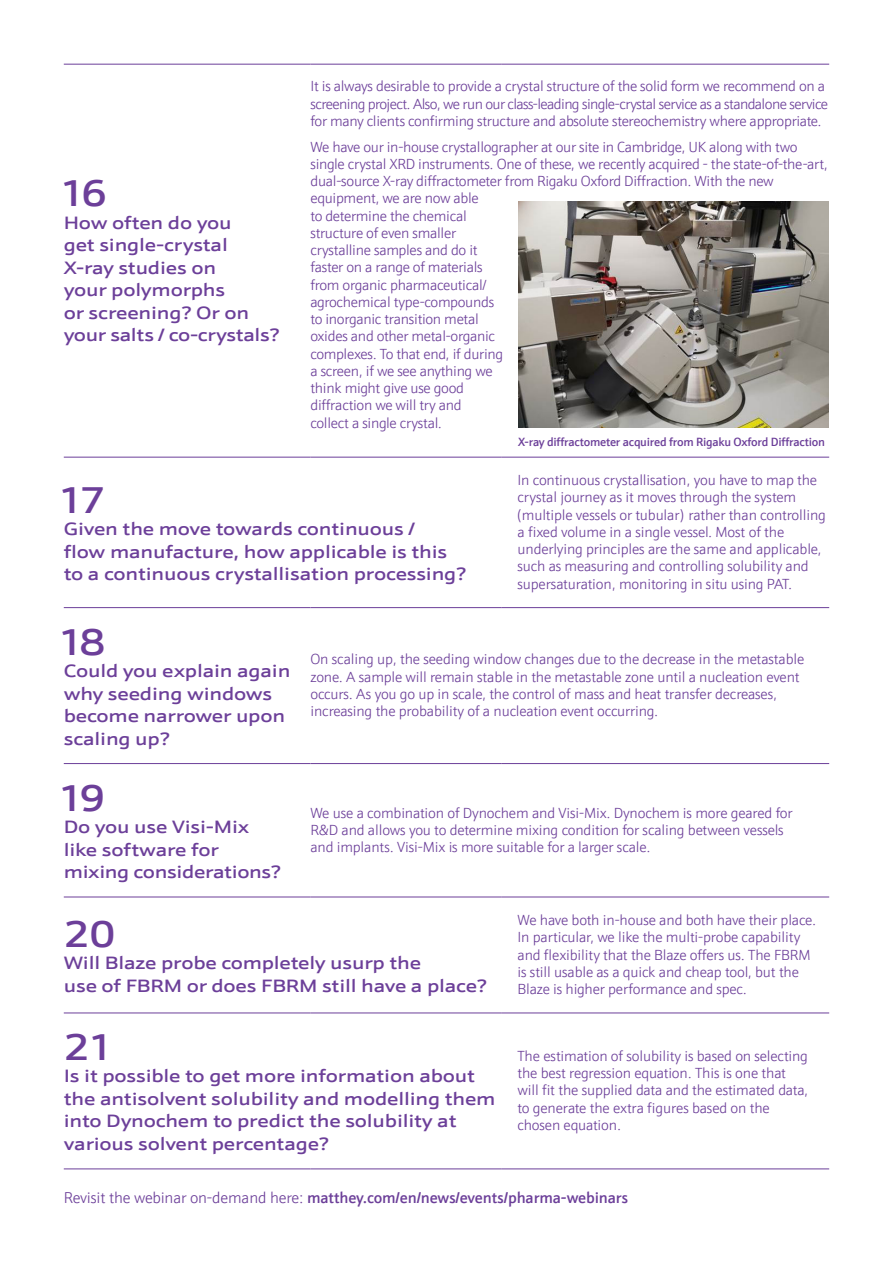
<style>
.page{position:relative;width:893px;height:1263px;background:#fff}
.page>*{position:absolute;margin:0;border:0;box-sizing:border-box;transform-origin:0 0}
.Question{font:500 37.5px "JM Sans Extended";letter-spacing:-.11em;color:#6c3f99;scale:1.05 1}
.Question-2{font:500 18px/22.5px "JM Sans Extended";letter-spacing:-.01em;color:#6c3f99;scale:1.05 1}
.t1{font:500 15.75px "JM Sans";letter-spacing:-.01em;color:#6c3f99}
.Answer{font:300 14.7px/17.2px "JM Sans";letter-spacing:-.02em;color:#6c3f99}
.Answer-2{font:500 12px "JM Sans";letter-spacing:-.02em;color:#6c3f99}
.s1{font-weight:300}
</style>
<div class="page">
<hr style="left:64px;top:763px;width:246px;height:1px;background:#6c3f99">
<hr style="left:64px;top:64px;width:246px;height:1px;background:#6c3f99">
<hr style="left:310px;top:64px;width:192px;height:1px;background:#6c3f99">
<hr style="left:502px;top:64px;width:327px;height:1px;background:#6c3f99">
<hr style="left:64px;top:457px;width:246px;height:1px;background:#6c3f99">
<hr style="left:310px;top:457px;width:192px;height:1px;background:#6c3f99">
<hr style="left:502px;top:457px;width:327px;height:1px;background:#6c3f99">
<hr style="left:64px;top:607px;width:246px;height:1px;background:#6c3f99">
<hr style="left:310px;top:607px;width:192px;height:1px;background:#6c3f99">
<hr style="left:502px;top:607px;width:327px;height:1px;background:#6c3f99">
<hr style="left:310px;top:763px;width:192px;height:1px;background:#6c3f99">
<hr style="left:502px;top:763px;width:327px;height:1px;background:#6c3f99">
<hr style="left:64px;top:897px;width:246px;height:1px;background:#6c3f99">
<hr style="left:310px;top:897px;width:192px;height:1px;background:#6c3f99">
<hr style="left:502px;top:897px;width:327px;height:1px;background:#6c3f99">
<hr style="left:64px;top:1012px;width:246px;height:1px;background:#6c3f99">
<hr style="left:310px;top:1012px;width:192px;height:1px;background:#6c3f99">
<hr style="left:502px;top:1012px;width:327px;height:1px;background:#6c3f99">
<hr style="left:64px;top:1168px;width:246px;height:1px;background:#6c3f99">
<hr style="left:310px;top:1168px;width:192px;height:1px;background:#6c3f99">
<hr style="left:502px;top:1168px;width:327px;height:1px;background:#6c3f99">
<img style="left:518px;top:202px;width:311px;height:225px">
<p class="Question" style="left:59px;top:171px;width:47px">16</p>
<p class="Question-2" style="left:64px;top:211px;width:207px">How often do you<br>get single-crystal<br>X-ray studies on<br>your polymorphs<br>or screening? Or on your salts / co-crystals?</p>
<p class="Answer" style="left:310px;top:78px;width:519px">It is always desirable to provide a crystal structure of the solid form we recommend on a screening project. Also, we run our class-leading single-crystal service as a standalone service for many clients confirming structure and absolute stereochemistry where appropriate.</p>
<p class="Answer" style="left:310px;top:138px;width:519px">We have our in-house crystallographer at our site in Cambridge, UK along with two single crystal XRD instruments. One of these, we recently acquired - the state-of-the-art, dual-source X-ray diffractometer from Rigaku Oxford Diffraction. With the new equipment, we are now able<br>to determine the chemical<br>structure of even smaller<br>crystalline samples and do it<br>faster on a range of materials<br>from organic pharmaceutical/<br>agrochemical type-compounds<br>to inorganic transition metal<br>oxides and other metal-organic<br>complexes. To that end, if during<br>a screen, if we see anything we<br>think might give use good<br>diffraction we will try and<br>collect a single crystal.</p>
<p class="Answer-2" style="left:518px;top:434px;width:309px">X-ray diffractometer acquired from Rigaku Oxford Diffraction</p>
<p class="Question" style="left:58px;top:477px;width:47px">17</p>
<p class="Question-2" style="left:64px;top:518px;width:385px">Given the move towards continuous /<br>flow manufacture, how applicable is this to a continuous crystallisation processing?</p>
<p class="Answer" style="left:516px;top:471px;width:311px">In continuous crystallisation, you have to map the crystal journey as it moves through the system (multiple vessels or tubular) rather than controlling a fixed volume in a single vessel. Most of the underlying principles are the same and applicable, such as measuring and controlling solubility and supersaturation, monitoring in situ using PAT.</p>
<p class="Question" style="left:58px;top:619px;width:47px">18</p>
<p class="Question-2" style="left:64px;top:660px;width:217px">Could you explain again why seeding windows become narrower upon scaling up?</p>
<p class="Answer" style="left:310px;top:650px;width:495px">On scaling up, the seeding window changes due to the decrease in the metastable zone. A sample will remain stable in the metastable zone until a nucleation event occurs. As you go up in scale, the control of mass and heat transfer decreases, increasing the probability of a nucleation event occurring.</p>
<p class="Question" style="left:58px;top:775px;width:47px">19</p>
<p class="Question-2" style="left:64px;top:816px;width:209px">Do you use Visi-Mix like software for mixing considerations?</p>
<p class="Answer" style="left:310px;top:804px;width:484px">We use a combination of Dynochem and Visi-Mix. Dynochem is more geared for<br>R&amp;D and allows you to determine mixing condition for scaling between vessels and implants. Visi-Mix is more suitable for a larger scale.</p>
<p class="Question" style="left:64px;top:911px;width:51px">20</p>
<p class="Question-2" style="left:64px;top:952px;width:405px">Will Blaze probe completely usurp the<br>use of FBRM or does FBRM still have a place?</p>
<p class="Question" style="left:64px;top:1025px;width:49px">21</p>
<p class="Question-2" style="left:64px;top:1065px;width:413px">Is it possible to get more information about the antisolvent solubility and modelling them into Dynochem to predict the solubility at various solvent percentage?</p>
<p class="Answer" style="left:517px;top:911px;width:300px">We have both in-house and both have their place.<br>In particular, we like the multi-probe capability and flexibility that the Blaze offers us. The FBRM is still usable as a quick and cheap tool, but the Blaze is higher performance and spec.</p>
<p class="Answer" style="left:517px;top:1047px;width:292px">The estimation of solubility is based on selecting the best regression equation. This is one that will fit the supplied data and the estimated data, to generate the extra figures based on the chosen equation.</p>
<p class="t1" style="left:64px;top:1187px;width:566px"><span class="s1">Revisit the webinar on-demand here:</span> matthey.com/en/news/events/pharma-webinars</p>
</div>
